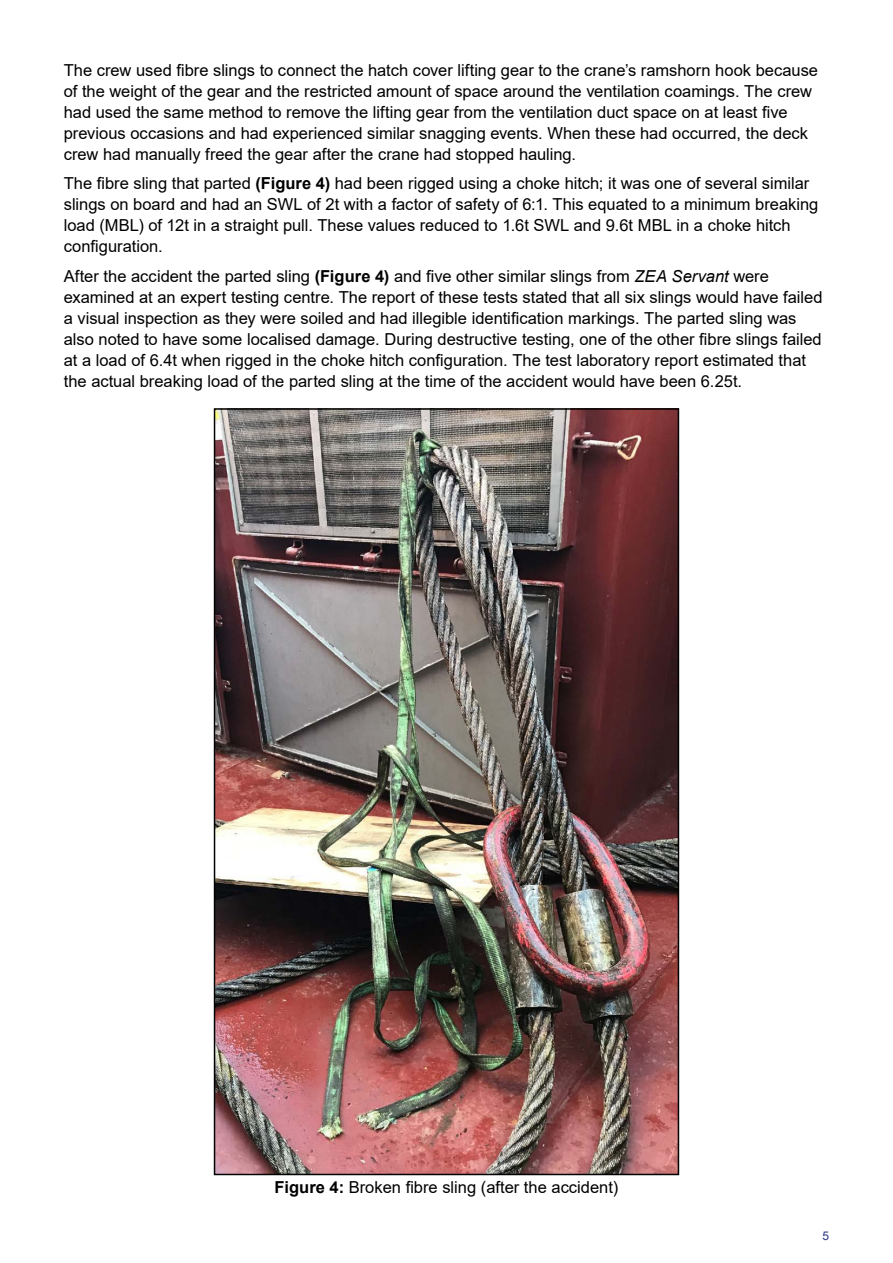
<style>
.page{position:relative;width:893px;height:1263px;background:#fff}
.page>*{position:absolute;margin:0;border:0;box-sizing:border-box;transform-origin:0 0}
._3_0_Main_Body_Text{font:16.5px/21px "Arial MT2";color:#000}
._3_0_Main_Body_Text-2{font:16.5px/21px "Arial";color:#000}
.Figure_caption{font:16.5px "Arial";color:#000}
.t1{font:12px "Arial MT2";color:#283583}
.s1{font-family:"Arial"}
.s2{font-family:"Arial";font-weight:700}
.s3{font-family:"Arial MT2"}
.s4{font-weight:700}
.s5{font-style:italic}
</style>
<div class="page">
<img style="left:217px;top:411px;width:459px;height:761px">
<div style="left:214px;top:408px;width:465px;height:767px;border:2px solid #000"></div>
<p class="_3_0_Main_Body_Text" style="left:64px;top:59px;width:756px"><span class="s1">The crew used fibre slings to connect the hatch cover lifting gear to the crane’s ramshorn hook because </span>of the weight of the gear and the restricted amount of space around the ventilation coamings. The crew <span class="s1">had used the same method to remove the lifting gear from the ventilation duct space on at least five </span>previous occasions and had experienced similar snagging events. When these had occurred, the deck crew had manually freed the gear after the crane had stopped hauling.</p>
<p class="_3_0_Main_Body_Text" style="left:64px;top:173px;width:756px"><span class="s1">The fibre sling that parted</span> <span class="s2">(Figure 4)</span> had been rigged using a choke hitch; it was one of several similar slings on board and had an SWL of 2t with a factor of safety of 6:1. This equated to a minimum breaking <span class="s1">load (MBL) of 12t in a straight pull. These values reduced to 1.6t SWL and 9.6t MBL in a choke hitch configuration.</span></p>
<p class="_3_0_Main_Body_Text-2" style="left:64px;top:265px;width:760px"><span class="s3">After the accident the parted sling</span> <span class="s4">(Figure 4)</span> and five other similar slings from <span class="s5">ZEA Servant</span> <span class="s3">were examined at an expert testing centre. The report of these tests stated that all six slings would have failed </span>a visual inspection as they were soiled and had illegible identification markings. The parted sling was also noted to have some localised damage. During destructive testing, one of the other fibre slings failed at a load of 6.4t when rigged in the choke hitch configuration. The test laboratory report estimated that <span class="s3">the actual breaking load of the parted sling at the time of the accident would have been 6.25t.</span></p>
<p class="Figure_caption" style="left:275px;top:1176px;width:345px"><span class="s4">Figure 4:</span> Broken fibre sling (after the accident)</p>
<p class="t1" style="left:822px;top:1228px;width:8px">5</p>
</div>
